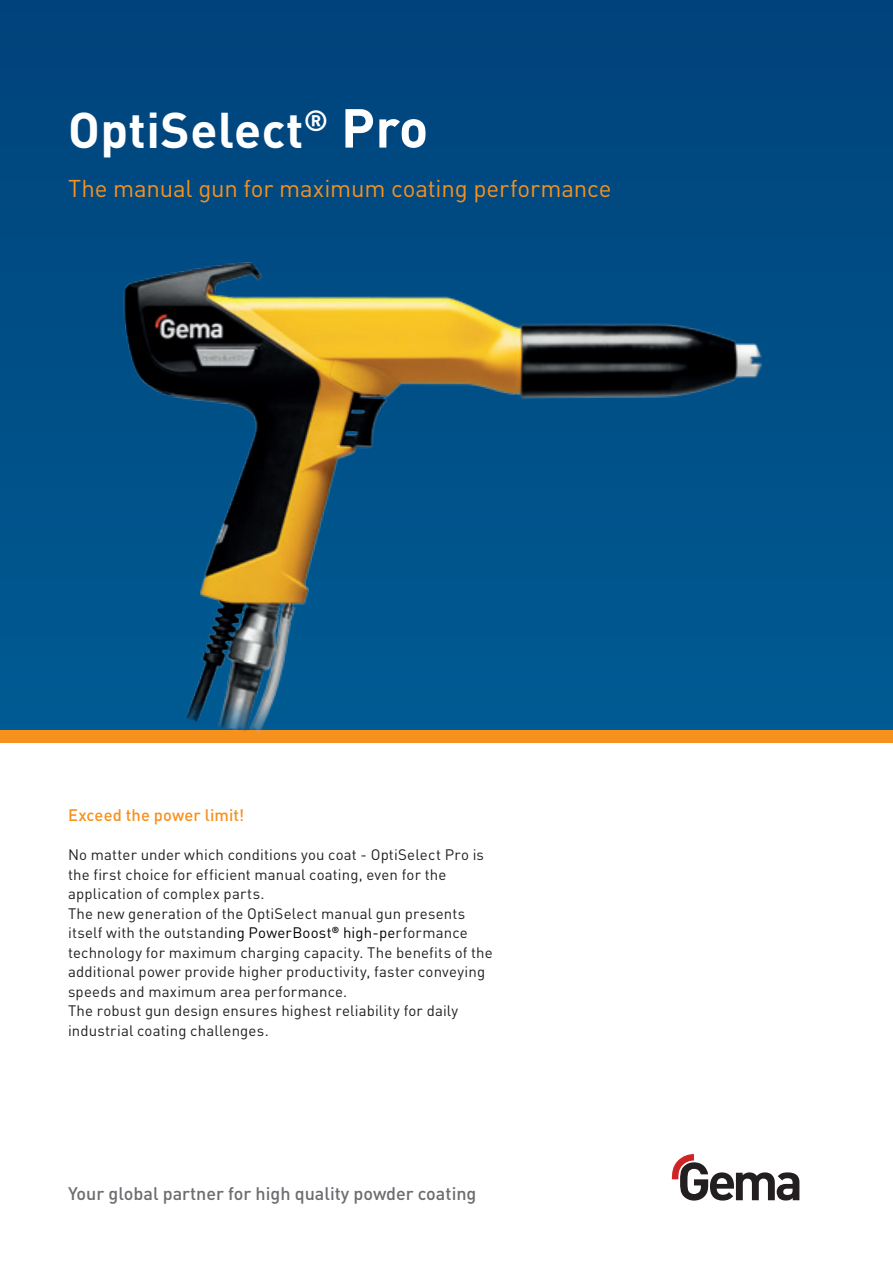
<style>
.page{position:relative;width:893px;height:1263px;background:#fff}
.page>*{position:absolute;margin:0;border:0;box-sizing:border-box;transform-origin:0 0}
.t1{font:700 49.5px "DIN Pro";letter-spacing:.01em;color:#fff}
.t2{font:24px "DIN Pro";letter-spacing:-.005em;color:#f6911e}
.t3{font:500 18px "DIN Pro";color:#6c6d70}
.t4{font:500 16.5px "DIN Pro";letter-spacing:.01em;color:#f6911e}
.t5{font:15px/19.5px "DIN Pro";letter-spacing:.01em;color:#231f20}
.s1{font-size:54px}
.s2{color:#000}
</style>
<div class="page">
<div style="left:0;top:0;width:893px;height:737px;background:#00477f"></div>
<svg style="left:672px;top:1154px;width:127px;height:46px"></svg>
<img style="left:0;top:262px;width:893px;height:481px">
<h1 class="t1" style="left:68px;top:88px;width:362px">OptiSelect<sup>®</sup> <span class="s1">Pro</span></h1>
<h2 class="t2" style="left:68px;top:169px;width:545px">The manual gun for maximum coating performance</h2>
<p class="t4" style="left:68px;top:802px;width:178px">Exceed the power limit!</p>
<p class="t5" style="left:68px;top:843px;width:426px">No matter under which conditions you coat - OptiSelect Pro is the first choice for efficient manual coating, even for the application of complex parts.<br>The new generation of the OptiSelect manual gun presents itself with the outstand<span class="s2">ing PowerBoost</span><sup>®</sup> <span class="s2">high-pe</span>rformance technology for maximum charging capacity. The benefits of the additional power provide higher productivity, faster conveying speeds and maximum area performance.<br>The robust gun design ensures highest reliability for daily industrial coating challenges.</p>
<p class="t3" style="left:68px;top:1179px;width:410px">Your global partner for high quality powder coating</p>
</div>
